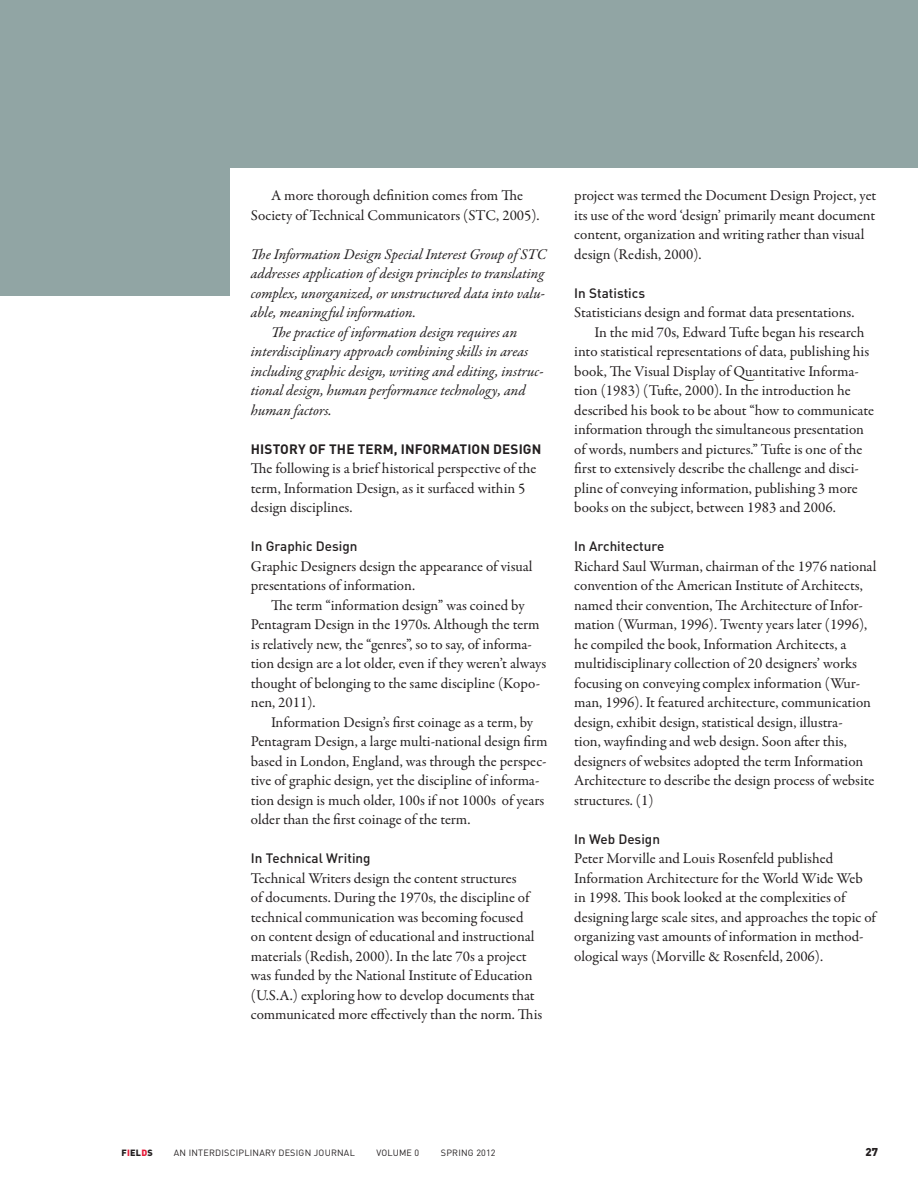
<style>
.page{position:relative;width:918px;height:1188px;background:#fff}
.page>*{position:absolute;margin:0;border:0;box-sizing:border-box;transform-origin:0 0}
.t1{font:15px/19.5px "Garamond Premr Pro";color:#231f20}
.t2{font:italic 15px "Garamond Premr Pro";letter-spacing:-.005em;color:#231f20}
.t3{font:500 13.5px "DIN Pro";color:#231f20}
.t4{font:700 13.5px "DIN Pro";letter-spacing:.01em;color:#231f20}
.t5{font:900 11.25px "DIN Pro";color:#231f20}
.t6{font:9px "DIN Pro";letter-spacing:.025em;color:#231f20}
.t7{font:900 9px "DIN Pro";letter-spacing:.025em;color:#231f20}
.s1{color:#e51836}
</style>
<div class="page">
<div style="left:0;top:0;width:918px;height:296px;background:#91a5a4"></div>
<div style="left:231px;top:169px;width:687px;height:254px;background:#fff"></div>
<p class="t1" style="left:251px;top:186px;width:290px;text-align:center">A more thorough definition comes from The<br>Society of Technical Communicators (STC, 2005).</p>
<p class="t2" style="left:251px;top:245px;width:297px">The Information Design Special Interest Group of STC</p>
<p class="t2" style="left:251px;top:264px;width:295px">addresses application of design principles to translating</p>
<p class="t2" style="left:251px;top:284px;width:296px">complex, unorganized, or unstructured data into valu-</p>
<p class="t2" style="left:251px;top:303px;width:167px">able, meaningful information.</p>
<p class="t2" style="left:271px;top:323px;width:248px">The practice of information design requires an</p>
<p class="t2" style="left:251px;top:342px;width:279px">interdisciplinary approach combining skills in areas</p>
<p class="t2" style="left:251px;top:362px;width:294px">including graphic design, writing and editing, instruc-</p>
<p class="t2" style="left:251px;top:381px;width:276px">tional design, human performance technology, and</p>
<p class="t2" style="left:251px;top:401px;width:82px">human factors.</p>
<p class="t4" style="left:251px;top:440px;width:18px">HISTORY</p>
<p class="t4" style="left:309px;top:440px;width:30px">OF THE</p>
<p class="t4" style="left:358px;top:440px;width:18px">TERM</p>
<p class="t4" style="left:394px;top:440px;width:21px">, INFORMATION</p>
<p class="t4" style="left:493px;top:440px;width:18px">DESIGN</p>
<p class="t1" style="left:251px;top:459px;width:287px">The following is a brief historical perspective of the term, Information Design, as it surfaced within 5 design disciplines.</p>
<p class="t3" style="left:251px;top:537px;width:108px">In Graphic Design</p>
<p class="t1" style="left:251px;top:557px;width:283px">Graphic Designers design the appearance of visual presentations of information.</p>
<p class="t1" style="left:251px;top:596px;width:297px;text-indent:20px">The term “information design” was coined by Pentagram Design in the 1970s. Although the term is relatively new, the “genres”, so to say, of informa&shy;tion design are a lot older, even if they weren’t always thought of belonging to the same discipline (Kopo&shy;nen, 2011).</p>
<p class="t1" style="left:251px;top:713px;width:298px;text-indent:20px">Information Design’s first coinage as a term, by Pentagram Design, a large multi-national design firm based in London, England, was through the perspec&shy;tive of graphic design, yet the discipline of informa&shy;tion design is much older, 100s if not 1000s of years older than the first coinage of the term.</p>
<p class="t3" style="left:251px;top:849px;width:121px">In Technical Writing</p>
<p class="t1" style="left:251px;top:869px;width:293px">Technical Writers design the content structures<br>of documents. During the 1970s, the discipline of technical communication was becoming focused<br>on content design of educational and instructional materials (Redish, 2000). In the late 70s a project was funded by the National Institute of Education (U.S.A.) exploring how to develop documents that communicated more effectively than the norm. This</p>
<p class="t1" style="left:574px;top:186px;width:304px">project was termed the Document Design Project, yet its use of the word ‘design’ primarily meant document content, organization and writing rather than visual design (Redish, 2000).</p>
<p class="t3" style="left:574px;top:284px;width:72px">In Statistics</p>
<p class="t1" style="left:574px;top:303px;width:282px">Statisticians design and format data presentations.</p>
<p class="t1" style="left:595px;top:323px;width:271px">In the mid 70s, Edward Tufte began his research</p>
<p class="t1" style="left:574px;top:342px;width:296px">into statistical representations of data, publishing his</p>
<p class="t1" style="left:574px;top:362px;width:286px">book, The Visual Display of Quantitative Informa-</p>
<p class="t1" style="left:574px;top:381px;width:278px">tion (1983) (Tufte, 2000). In the introduction he</p>
<p class="t1" style="left:574px;top:401px;width:301px">described his book to be about “how to communicate</p>
<p class="t1" style="left:574px;top:420px;width:291px">information through the simultaneous presentation</p>
<p class="t1" style="left:574px;top:440px;width:290px">of words, numbers and pictures.” Tufte is one of the</p>
<p class="t1" style="left:574px;top:459px;width:286px">first to extensively describe the challenge and disci-</p>
<p class="t1" style="left:574px;top:479px;width:285px">pline of conveying information, publishing 3 more</p>
<p class="t1" style="left:574px;top:498px;width:263px">books on the subject, between 1983 and 2006.</p>
<p class="t3" style="left:574px;top:537px;width:92px">In Architecture</p>
<p class="t1" style="left:574px;top:557px;width:304px">Richard Saul Wurman, chairman of the 1976 national convention of the American Institute of Architects, named their convention, The Architecture of Infor&shy;mation (Wurman, 1996). Twenty years later (1996), he compiled the book, Information Architects, a multidisciplinary collection of 20 designers’ works focusing on conveying complex information (Wur&shy;man, 1996). It featured architecture, communication design, exhibit design, statistical design, illustra-<br>tion, wayfinding and web design. Soon after this, designers of websites adopted the term Information Architecture to describe the design process of website structures. (1)</p>
<p class="t3" style="left:574px;top:830px;width:87px">In Web Design</p>
<p class="t1" style="left:574px;top:849px;width:303px">Peter Morville and Louis Rosenfeld published Information Architecture for the World Wide Web in 1998. This book looked at the complexities of designing large scale sites, and approaches the topic of organizing vast amounts of information in method&shy;ological ways (Morville &amp; Rosenfeld, 2006).</p>
<p class="t7" style="left:122px;top:1147px;width:33px">F<span class="s1">I</span>EL<span class="s1">D</span>S</p>
<p class="t6" style="left:174px;top:1147px;width:21px">AN INTER</p>
<p class="t6" style="left:215px;top:1147px;width:36px">DISCI PLINARY</p>
<p class="t6" style="left:278px;top:1147px;width:13px">DESIGN</p>
<p class="t6" style="left:314px;top:1147px;width:24px">JOURNAL</p>
<p class="t6" style="left:376px;top:1147px;width:44px">VOLUM E 0</p>
<p class="t6" style="left:441px;top:1147px;width:56px">SPRING 2012</p>
<p class="t5" style="left:866px;top:1144px;width:14px">27</p>
</div>
